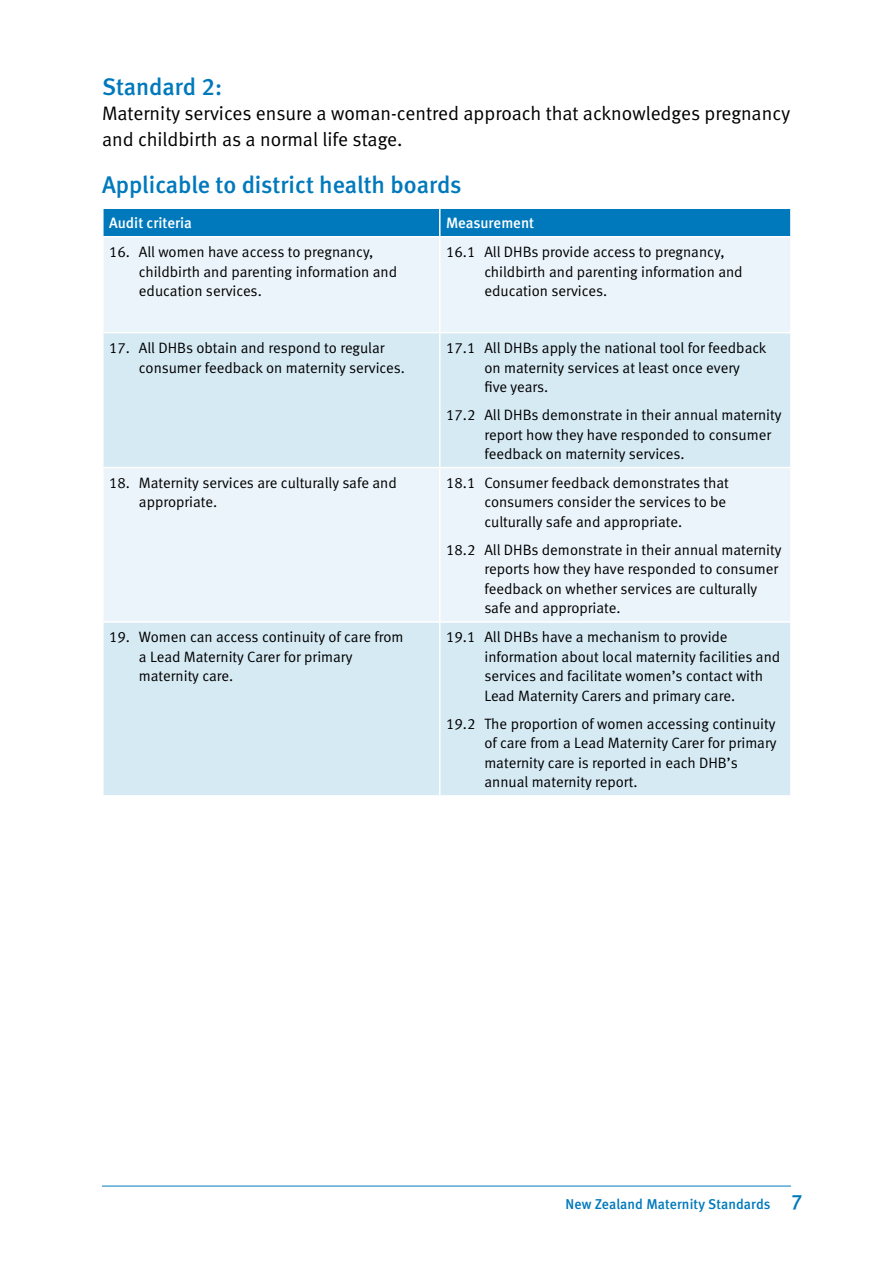
<style>
.page{position:relative;width:893px;height:1263px;background:#fff}
.page>*{position:absolute;margin:0;border:0;box-sizing:border-box;transform-origin:0 0}
.t1{font:24px "Meta Medium LF";color:#0079bc}
.t2{font:19.5px/25.5px "Meta Normal LF";color:#000}
.t3{font:15px/19.5px "Meta Normal LF";color:#000}
.t4{font:15px "Meta Medium LF";color:#fff}
.t5{font:14.25px "Meta Medium LF";letter-spacing:.01em;color:#0079bc}
.s1{font-size:21px}
</style>
<div class="page">
<hr style="left:102px;top:1186px;width:689px;height:1px;background:#0079bc">
<div style="left:104px;top:238px;width:686px;height:94px;background:#ebf4fa"></div>
<svg style="left:104px;top:333px;width:686px;height:462px;background:#ddedf6"></svg>
<div style="left:103px;top:208px;width:687px;height:28px;background:#0079bc"></div>
<hr style="left:439px;top:237px;width:1px;height:95px;background:#fff">
<hr style="left:439px;top:333px;width:1px;height:134px;background:#fff">
<hr style="left:102px;top:467px;width:338px;height:1px;background:#fff">
<hr style="left:440px;top:467px;width:352px;height:1px;background:#fff">
<hr style="left:439px;top:468px;width:1px;height:153px;background:#fff">
<hr style="left:102px;top:621px;width:338px;height:2px;background:#fff">
<hr style="left:440px;top:621px;width:352px;height:2px;background:#fff">
<hr style="left:439px;top:623px;width:1px;height:172px;background:#fff">
<h1 class="t1" style="left:102px;top:73px;width:122px">Standard 2:</h1>
<h2 class="t2" style="left:102px;top:101px;width:689px">Maternity services ensure a woman-centred approach that acknowledges pregnancy and childbirth as a normal life stage.</h2>
<h1 class="t1" style="left:102px;top:171px;width:361px">Applicable to district health boards</h1>
<p class="t4" style="left:109px;top:214px;width:84px">Audit criteria</p>
<p class="t4" style="left:446px;top:214px;width:89px">Measurement</p>
<p class="t3" style="left:139px;top:242px;width:260px;text-indent:-30px">16. All women have access to pregnancy, childbirth and parenting information and education services.</p>
<p class="t3" style="left:484px;top:242px;width:260px;text-indent:-38px">16.1 All DHBs provide access to pregnancy, childbirth and parenting information and education services.</p>
<p class="t3" style="left:139px;top:338px;width:268px;text-indent:-30px">17. All DHBs obtain and respond to regular consumer feedback on maternity services.</p>
<p class="t3" style="left:484px;top:338px;width:284px;text-indent:-38px">17.1 All DHBs apply the national tool for feedback on maternity services at least once every five years.</p>
<p class="t3" style="left:484px;top:405px;width:299px;text-indent:-38px">17.2 All DHBs demonstrate in their annual maternity report how they have responded to consumer feedback on maternity services.</p>
<p class="t3" style="left:139px;top:473px;width:259px;text-indent:-30px">18. Maternity services are culturally safe and appropriate.</p>
<p class="t3" style="left:484px;top:473px;width:246px;text-indent:-38px">18.1 Consumer feedback demonstrates that consumers consider the services to be culturally safe and appropriate.</p>
<p class="t3" style="left:484px;top:540px;width:299px;text-indent:-38px">18.2 All DHBs demonstrate in their annual maternity reports how they have responded to consumer feedback on whether services are culturally safe and appropriate.</p>
<p class="t3" style="left:139px;top:627px;width:266px;text-indent:-30px">19. Women can access continuity of care from a Lead Maternity Carer for primary maternity care.</p>
<p class="t3" style="left:484px;top:627px;width:297px;text-indent:-38px">19.1 All DHBs have a mechanism to provide information about local maternity facilities and services and facilitate women’s contact with Lead Maternity Carers and primary care.</p>
<p class="t3" style="left:484px;top:714px;width:294px;text-indent:-38px">19.2 The proportion of women accessing continuity of care from a Lead Maternity Carer for primary maternity care is reported in each DHB’s annual maternity report.</p>
<p class="t5" style="left:566px;top:1196px;width:239px">New Zealand Maternity Standards <span class="s1">7</span></p>
</div>
